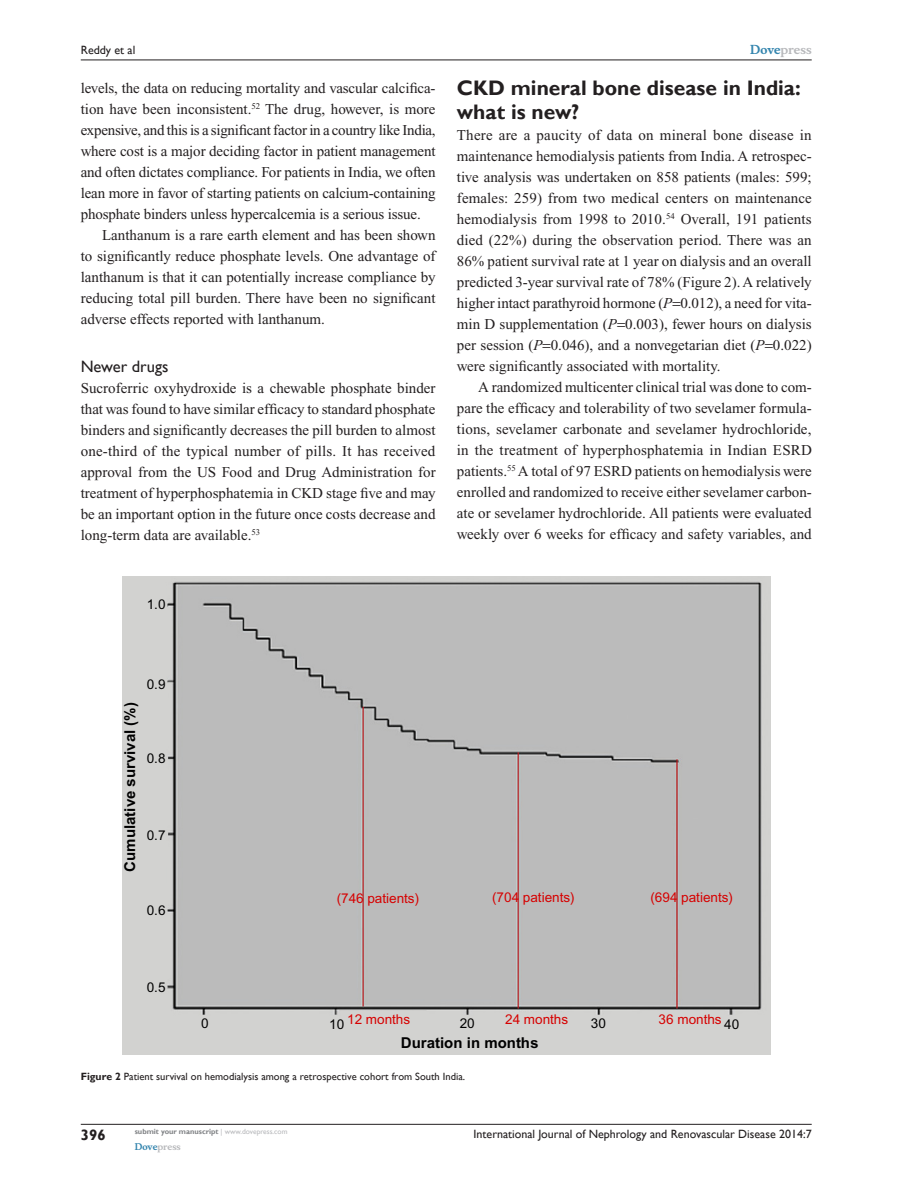
<style>
.page{position:relative;width:918px;height:1188px;background:#fff}
.page>*{position:absolute;margin:0;border:0;box-sizing:border-box;transform-origin:0 0}
.t1{font:700 21px/24px "Gill Sans";color:#231f20}
.t2{font:16.5px "Gill Sans";color:#231f20}
.TxF{font:15px/21px "Times New Roman";color:#231f20;text-align:justify}
.Tx{font:15px/21px "Times New Roman";color:#231f20;text-align:justify}
.t3{font:700 15px "Arial";color:#000}
.t4{font:700 15px "Gill Sans";color:#231f20}
.t5{font:13.5px "Arial";color:#d60000}
.t6{font:13.5px "Arial";color:#000}
.t7{font:12px "Gill Sans";color:#231f20}
.t8{font:700 12px "Musee";color:#b8b9bc}
.FC{font:10.5px "Gill Sans";color:#231f20}
.t9{font:700 9px "Musee";color:#b8b9bc}
.t10{font:700 7.5px "Gill Sans";color:#808285}
.s1{color:#3485ae}
.s2{font-style:italic}
.s3{color:#000}
.s4{font-weight:700}
.s5{font-weight:400;color:#b8b9bc}
</style>
<div class="page">
<hr style="left:81px;top:1124px;width:731px;height:1px;background:#231f20">
<hr style="left:81px;top:60px;width:731px;height:1px;background:#231f20">
<img style="left:123px;top:576px;width:648px;height:478px">
<p class="t7" style="left:81px;top:43px;width:56px">Reddy et al</p>
<p class="TxF" style="left:81px;top:77px;width:356px">levels, the data on reducing mortality and vascular calcifica&shy;tion have been inconsistent.<sup>52</sup> The drug, however, is more expensive, and this is a significant factor in a country like India, where cost is a major deciding factor in patient management and often dictates compliance. For patients in India, we often lean more in favor of starting patients on calcium-containing phosphate binders unless hypercalcemia is a serious issue.</p>
<p class="Tx" style="left:81px;top:224px;width:356px;text-indent:21px">Lanthanum is a rare earth element and has been shown to significantly reduce phosphate levels. One advantage of lanthanum is that it can potentially increase compliance by reducing total pill burden. There have been no significant adverse effects reported with lanthanum.</p>
<h3 class="t2" style="left:81px;top:356px;width:89px">Newer drugs</h3>
<p class="TxF" style="left:81px;top:377px;width:357px">Sucroferric oxyhydroxide is a chewable phosphate binder that was found to have similar efficacy to standard phosphate binders and significantly decreases the pill burden to almost one-third of the typical number of pills. It has received approval from the US Food and Drug Administration for treatment of hyperphosphatemia in CKD stage five and may be an important option in the future once costs decrease and long-term data are available.<sup>53</sup></p>
<p class="t8" style="left:750px;top:43px;width:63px"><span class="s1">Dove</span>press</p>
<h1 class="t1" style="left:457px;top:77px;width:345px">CKD mineral bone disease in India: what is new?</h1>
<p class="TxF" style="left:457px;top:125px;width:356px">There are a paucity of data on mineral bone disease in maintenance hemodialysis patients from India. A retrospec&shy;tive analysis was undertaken on 858 patients (males: 599; females: 259) from two medical centers on maintenance hemodialysis from 1998 to 2010.<sup>54</sup> Overall, 191 patients died (22%) during the observation period. There was an 86% patient survival rate at 1 year on dialysis and an overall predicted 3-year survival rate of 78% (Figure 2). A relatively higher intact parathyroid hormone (<span class="s2">P</span> 0.012), a need for vita&shy;min D supplementation (<span class="s2">P</span> 0.003), fewer hours on dialysis per session (<span class="s2">P</span> 0.046), and a nonvegetarian diet (<span class="s2">P</span> 0.022) were significantly associated with mortality.</p>
<p class="Tx" style="left:457px;top:377px;width:357px;text-indent:21px">A randomized multicenter clinical trial was done to com&shy;pare the efficacy and tolerability of two sevelamer formula&shy;tions, sevelamer carbonate and sevelamer hydrochloride, in the treatment of hyperphosphatemia in Indian ESRD patients.<sup>55</sup> A total of 97 ESRD patients on hemodialysis were enrolled and randomized to receive either sevelamer carbon&shy;ate or sevelamer hydrochloride. All patients were evaluated weekly over 6 weeks for efficacy and safety variables, and</p>
<p class="t6" style="left:147px;top:597px;width:20px">1.0</p>
<p class="t3" style="left:121px;top:872px;width:171px;rotate:-90deg">Cumulative survival (%)</p>
<p class="t6" style="left:147px;top:676px;width:20px">0.9</p>
<p class="t6" style="left:147px;top:751px;width:20px">0.8</p>
<p class="t6" style="left:147px;top:827px;width:20px">0.7</p>
<p class="t6" style="left:147px;top:902px;width:20px">0.6</p>
<p class="t6" style="left:147px;top:979px;width:20px">0.5</p>
<p class="t5" style="left:337px;top:891px;width:84px">(746 patients)</p>
<p class="t5" style="left:492px;top:890px;width:84px">(704 patients)</p>
<p class="t5" style="left:650px;top:889px;width:84px">(694 patients)</p>
<p class="t6" style="left:201px;top:1016px;width:9px">0</p>
<p class="t5" style="left:329px;top:1011px;width:83px"><span class="s3">10</span> 12 months</p>
<p class="t5" style="left:505px;top:1011px;width:65px">24 months</p>
<p class="t5" style="left:659px;top:1011px;width:65px">36 months</p>
<p class="t6" style="left:460px;top:1016px;width:17px">20</p>
<p class="t6" style="left:591px;top:1015px;width:17px">30</p>
<p class="t6" style="left:724px;top:1016px;width:17px">40</p>
<p class="t3" style="left:401px;top:1034px;width:139px">Duration in months</p>
<p class="FC" style="left:81px;top:1070px;width:386px"><span class="s4">Figure 2</span> Patient survival on hemodialysis among a retrospective cohort from South India.</p>
<p class="t4" style="left:81px;top:1126px;width:26px">396</p>
<p class="t10" style="left:135px;top:1127px;width:154px">submit your manuscript <span class="s5">| www.dovepress.com</span></p>
<p class="t9" style="left:135px;top:1141px;width:48px"><span class="s1">Dove</span>press</p>
<p class="t7" style="left:474px;top:1127px;width:340px">International Journal of Nephrology and Renovascular Disease 2014:7</p>
</div>
